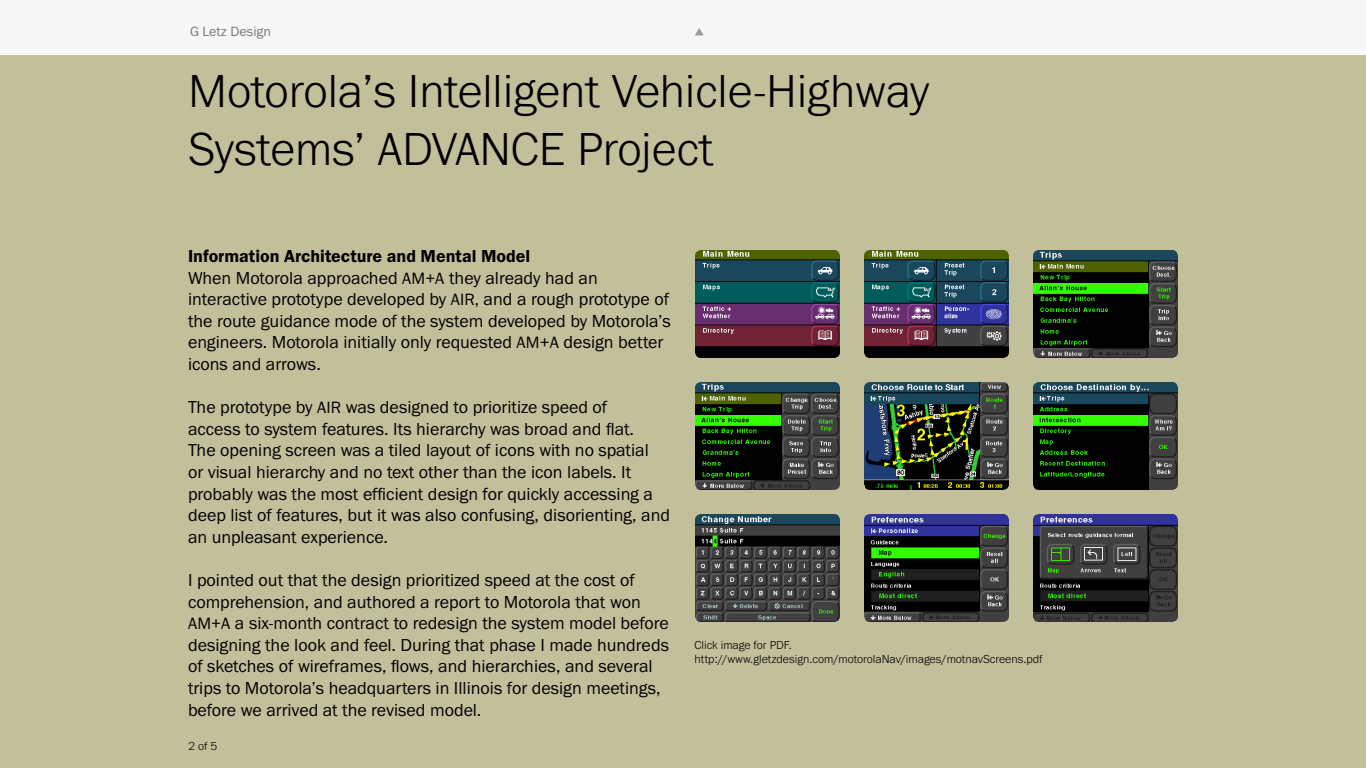
<style>
.page{position:relative;width:1366px;height:768px;background:#c2bf9b}
.page>*{position:absolute;margin:0;border:0;box-sizing:border-box;transform-origin:0 0}
.t1{font:300 48px "Franklin Gothic URW";color:#000}
.t2{font:18px/21.6px "Franklin Gothic URW Boo";color:#000}
.t3{font:18px "Franklin Gothic URW Dem";color:#000}
.t4{font:14px "Franklin Gothic URW Boo";color:#7d7878}
.t5{font:300 12px "Franklin Gothic URW";color:#000}
.s1{font-size:17px}
</style>
<div class="page">
<div style="left:0;top:0;width:1366px;height:55px;background:#f7f7f7"></div>
<img style="left:695px;top:250px;width:145px;height:108px">
<img style="left:695px;top:382px;width:145px;height:108px">
<img style="left:695px;top:514px;width:145px;height:108px">
<img style="left:1033px;top:250px;width:145px;height:108px">
<img style="left:1033px;top:382px;width:145px;height:108px">
<img style="left:1033px;top:514px;width:145px;height:108px">
<img style="left:864px;top:250px;width:145px;height:108px">
<img style="left:864px;top:382px;width:145px;height:108px">
<img style="left:864px;top:514px;width:145px;height:108px">
<p class="t4" style="left:190px;top:22px;width:82px">G Letz Design</p>
<p class="t1" style="left:188px;top:61px;width:743px">Motorola’s Intelligent Vehicle-Highway</p>
<p class="t1" style="left:188px;top:119px;width:527px">Systems’ ADVANCE Project</p>
<p class="t3" style="left:188px;top:245px;width:344px">Information Architecture and Mental Model</p>
<p class="t2" style="left:188px;top:266px;width:484px">When Motorola approached <span class="s1">AM+A</span> they already had an interactive prototype developed by <span class="s1">AIR,</span> and a rough prototype of the route guidance mode of the system developed by Motorola’s engineers. Motorola initially only requested <span class="s1">AM+A</span> design better icons and arrows.</p>
<p class="t2" style="left:188px;top:396px;width:484px">The prototype by <span class="s1">AIR</span> was designed to prioritize speed of<br>access to system features. Its hierarchy was broad and flat.<br>The opening screen was a tiled layout of icons with no spatial<br>or visual hierarchy and no text other than the icon labels. It probably was the most efficient design for quickly accessing a deep list of features, but it was also confusing, disorienting, and an unpleasant experience.</p>
<p class="t2" style="left:188px;top:569px;width:483px">I pointed out that the design prioritized speed at the cost of comprehension, and authored a report to Motorola that won <span class="s1">AM+A</span> a six-month contract to redesign the system model before designing the look and feel. During that phase I made hundreds of sketches of wireframes, flows, and hierarchies, and several trips to Motorola’s headquarters in Illinois for design meetings, before we arrived at the revised model.</p>
<p class="t5" style="left:188px;top:739px;width:31px">2 of 5</p>
<p class="t5" style="left:694px;top:638px;width:99px">Click image for PDF.</p>
<p class="t5" style="left:694px;top:652px;width:350px">http://www.gletzdesign.com/motorolaNav/images/motnavScreens.pdf</p>
</div>
